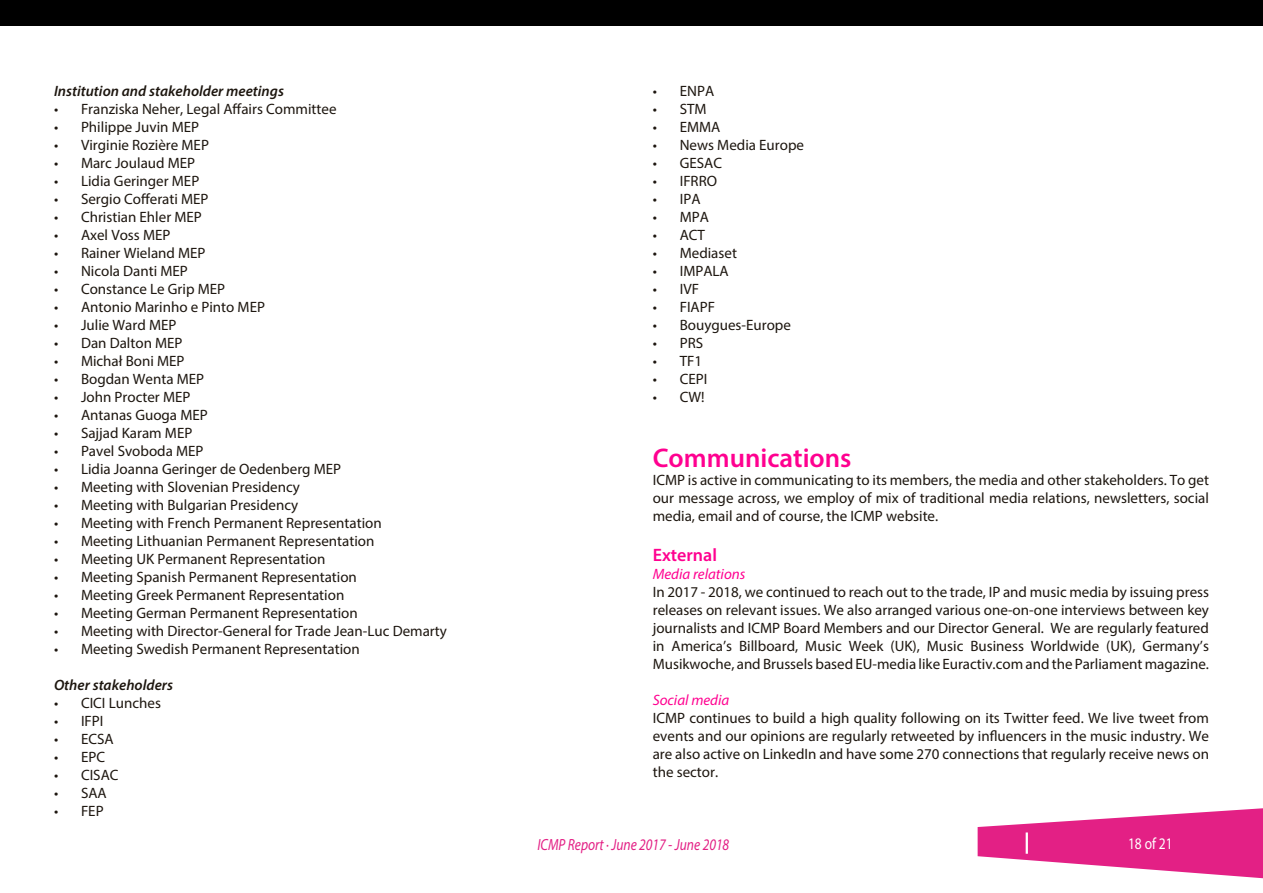
<style>
.page{position:relative;width:1263px;height:893px;background:#fff}
.page>*{position:absolute;margin:0;border:0;box-sizing:border-box;transform-origin:0 0}
.t1{font:600 27px "Myriad Pro";color:#ff0090}
.t2{font:600 18px "Myriad Pro";color:#ff0090}
.t3{font:italic 16.2px "Myriad Pro";color:#e32085;scale:.83 1}
.t4{font:16.2px "Myriad Pro";color:#fff;scale:.83 1}
.t5{font:15px/18px "Myriad Pro";color:#1d160f;text-align:justify}
.t6{font:italic 600 15px "Myriad Pro";color:#1d160f}
.t7{font:italic 15px "Myriad Pro";color:#ff0090}
</style>
<div class="page">
<svg style="left:978px;top:808px;width:285px;height:70px"></svg>
<hr style="left:1026px;top:832px;width:2px;height:22px;background:#fff">
<div style="left:0;top:0;width:1263px;height:26px;background:#000"></div>
<p class="t6" style="left:54px;top:82px;width:231px">Institution and stakeholder meetings</p>
<p class="t5" style="left:54px;top:100px;width:284px">• Franziska Neher, Legal Affairs Committee</p>
<p class="t5" style="left:54px;top:118px;width:147px">• Philippe Juvin MEP</p>
<p class="t5" style="left:54px;top:136px;width:156px">• Virginie Rozière MEP</p>
<p class="t5" style="left:54px;top:154px;width:143px">• Marc Joulaud MEP</p>
<p class="t5" style="left:54px;top:172px;width:147px">• Lidia Geringer MEP</p>
<p class="t5" style="left:54px;top:190px;width:156px">• Sergio Cofferati MEP</p>
<p class="t5" style="left:54px;top:208px;width:149px">• Christian Ehler MEP</p>
<p class="t5" style="left:54px;top:226px;width:118px">• Axel Voss MEP</p>
<p class="t5" style="left:54px;top:244px;width:153px">• Rainer Wieland MEP</p>
<p class="t5" style="left:54px;top:262px;width:135px">• Nicola Danti MEP</p>
<p class="t5" style="left:54px;top:280px;width:173px">• Constance Le Grip MEP</p>
<p class="t5" style="left:54px;top:298px;width:213px">• Antonio Marinho e Pinto MEP</p>
<p class="t5" style="left:54px;top:316px;width:124px">• Julie Ward MEP</p>
<p class="t5" style="left:54px;top:334px;width:130px">• Dan Dalton MEP</p>
<p class="t5" style="left:54px;top:352px;width:132px">• Michał Boni MEP</p>
<p class="t5" style="left:54px;top:370px;width:152px">• Bogdan Wenta MEP</p>
<p class="t5" style="left:54px;top:388px;width:138px">• John Procter MEP</p>
<p class="t5" style="left:54px;top:406px;width:155px">• Antanas Guoga MEP</p>
<p class="t5" style="left:54px;top:424px;width:140px">• Sajjad Karam MEP</p>
<p class="t5" style="left:54px;top:442px;width:151px">• Pavel Svoboda MEP</p>
<p class="t5" style="left:54px;top:460px;width:289px">• Lidia Joanna Geringer de Oedenberg MEP</p>
<p class="t5" style="left:54px;top:478px;width:247px">• Meeting with Slovenian Presidency</p>
<p class="t5" style="left:54px;top:496px;width:246px">• Meeting with Bulgarian Presidency</p>
<p class="t5" style="left:54px;top:514px;width:329px">• Meeting with French Permanent Representation</p>
<p class="t5" style="left:54px;top:532px;width:322px">• Meeting Lithuanian Permanent Representation</p>
<p class="t5" style="left:54px;top:550px;width:273px">• Meeting UK Permanent Representation</p>
<p class="t5" style="left:54px;top:568px;width:304px">• Meeting Spanish Permanent Representation</p>
<p class="t5" style="left:54px;top:586px;width:292px">• Meeting Greek Permanent Representation</p>
<p class="t5" style="left:54px;top:604px;width:305px">• Meeting German Permanent Representation</p>
<p class="t5" style="left:54px;top:622px;width:394px">• Meeting with Director-General for Trade Jean-Luc Demarty</p>
<p class="t5" style="left:54px;top:640px;width:307px">• Meeting Swedish Permanent Representation</p>
<p class="t6" style="left:54px;top:676px;width:121px">Other stakeholders</p>
<p class="t5" style="left:54px;top:694px;width:108px">• CICI Lunches</p>
<p class="t5" style="left:54px;top:712px;width:51px">• IFPI</p>
<p class="t5" style="left:54px;top:730px;width:61px">• ECSA</p>
<p class="t5" style="left:54px;top:748px;width:53px">• EPC</p>
<p class="t5" style="left:54px;top:766px;width:66px">• CISAC</p>
<p class="t5" style="left:54px;top:784px;width:54px">• SAA</p>
<p class="t5" style="left:54px;top:802px;width:51px">• FEP</p>
<p class="t5" style="left:653px;top:82px;width:63px">• ENPA</p>
<p class="t5" style="left:653px;top:100px;width:55px">• STM</p>
<p class="t5" style="left:653px;top:118px;width:69px">• EMMA</p>
<p class="t5" style="left:653px;top:136px;width:153px">• News Media Europe</p>
<p class="t5" style="left:653px;top:154px;width:71px">• GESAC</p>
<p class="t5" style="left:653px;top:172px;width:66px">• IFRRO</p>
<p class="t5" style="left:653px;top:190px;width:49px">• IPA</p>
<p class="t5" style="left:653px;top:208px;width:58px">• MPA</p>
<p class="t5" style="left:653px;top:226px;width:54px">• ACT</p>
<p class="t5" style="left:653px;top:244px;width:86px">• Mediaset</p>
<p class="t5" style="left:653px;top:262px;width:78px">• IMPALA</p>
<p class="t5" style="left:653px;top:280px;width:48px">• IVF</p>
<p class="t5" style="left:653px;top:298px;width:64px">• FIAPF</p>
<p class="t5" style="left:653px;top:316px;width:140px">• Bouygues-Europe</p>
<p class="t5" style="left:653px;top:334px;width:52px">• PRS</p>
<p class="t5" style="left:653px;top:352px;width:51px">• TF1</p>
<p class="t5" style="left:653px;top:370px;width:56px">• CEPI</p>
<p class="t5" style="left:653px;top:388px;width:53px">• CW!</p>
<h1 class="t1" style="left:653px;top:441px;width:200px">Communications</h1>
<p class="t5" style="left:653px;top:471px;width:558px">ICMP is active in communicating to its members, the media and other stakeholders. To get our message across, we employ of mix of traditional media relations, newsletters, social media, email and of course, the ICMP website.</p>
<p class="t2" style="left:653px;top:543px;width:66px">External</p>
<p class="t7" style="left:653px;top:564px;width:94px">Media relations</p>
<p class="t5" style="left:653px;top:582px;width:558px">In 2017 - 2018, we continued to reach out to the trade, IP and music media by issuing press releases on relevant issues. We also arranged various one-on-one interviews between key journalists and ICMP Board Members and our Director General. We are regularly featured in America’s Billboard, Music Week (UK), Music Business Worldwide (UK), Germany’s Musikwoche, and Brussels based EU-media like Euractiv.com and the Parliament magazine.</p>
<p class="t7" style="left:653px;top:690px;width:78px">Social media</p>
<p class="t5" style="left:653px;top:708px;width:558px">ICMP continues to build a high quality following on its Twitter feed. We live tweet from events and our opinions are regularly retweeted by influencers in the music industry. We are also active on LinkedIn and have some 270 connections that regularly receive news on the sector.</p>
<p class="t3" style="left:537px;top:835px;width:233px">ICMP Report · June 2017 - June 2018</p>
<p class="t4" style="left:1128px;top:834px;width:55px">18 of 21</p>
</div>
